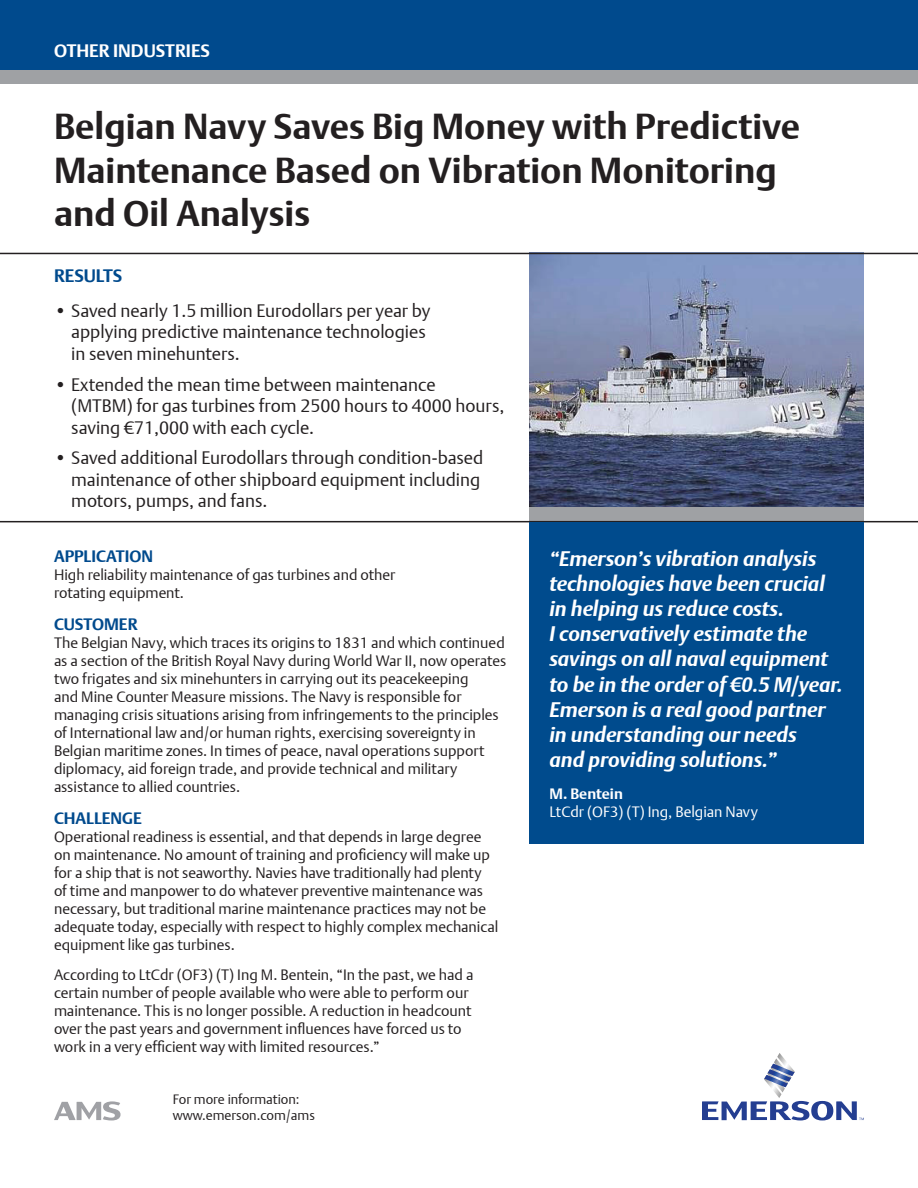
<style>
.page{position:relative;width:918px;height:1188px;background:#fff}
.page>*{position:absolute;margin:0;border:0;box-sizing:border-box;transform-origin:0 0}
.t1{font:700 36px/43.2px "DTL Argo T";color:#231f20}
.Blue_Quote{font:italic 700 21px/25.2px "DTL Argo T";color:#fff}
.t2{font:18px/21.6px "DTL Argo T Light";color:#231f20}
.t3{font:700 18px "DTL Argo T";color:#fff}
.t4{font:700 18px "DTL Argo T";color:#004a8d}
.Blue_Header_Text{font:700 16.5px "DTL Argo T";color:#004a8d}
.Body_Text{font:15px/18px "DTL Argo T Light";color:#231f20}
.Blue_Quote_-_Positio{font:15px/18px "DTL Argo T Light";color:#fff}
.t5{font:13.5px/16.2px "DTL Argo T Light";color:#231f20}
.s1{font-family:"DTL Argo T";font-weight:700}
</style>
<div class="page">
<div style="left:0;top:0;width:918px;height:73px;background:#004a8d"></div>
<div style="left:0;top:70px;width:918px;height:14px;background:#9fa1a4"></div>
<svg style="left:702px;top:1053px;width:162px;height:67px"></svg>
<svg style="left:54px;top:1101px;width:67px;height:19px"></svg>
<img style="left:529px;top:254px;width:335px;height:253px">
<hr style="left:0;top:253px;width:918px;height:1px;background:#231f20">
<div style="left:529px;top:507px;width:335px;height:14px;background:#9fa1a4"></div>
<hr style="left:0;top:521px;width:918px;height:1px;background:#231f20">
<div style="left:529px;top:522px;width:335px;height:322px;background:#004b8d"></div>
<p class="t3" style="left:54px;top:40px;width:158px">OTHER INDUSTRIES</p>
<p class="t1" style="left:54px;top:105px;width:748px">Belgian Navy Saves Big Money with Predictive<br>Maintenance Based on Vibration Monitoring and Oil Analysis</p>
<p class="t4" style="left:54px;top:265px;width:70px">RESULTS</p>
<p class="t2" style="left:71px;top:299px;width:361px;text-indent:-17px">• Saved nearly 1.5 million Eurodollars per year by applying predictive maintenance technologies in seven minehunters.</p>
<p class="t2" style="left:71px;top:373px;width:435px;text-indent:-17px">• Extended the mean time between maintenance<br>(MTBM) for gas turbines from 2500 hours to 4000 hours, saving €71,000 with each cycle.</p>
<p class="t2" style="left:71px;top:447px;width:414px;text-indent:-17px">• Saved additional Eurodollars through condition-based maintenance of other shipboard equipment including motors, pumps, and fans.</p>
<p class="Blue_Header_Text" style="left:54px;top:547px;width:101px">APPLICATION</p>
<p class="Body_Text" style="left:54px;top:566px;width:343px">High reliability maintenance of gas turbines and other rotating equipment.</p>
<p class="Blue_Header_Text" style="left:54px;top:614px;width:85px">CUSTOMER</p>
<p class="Body_Text" style="left:54px;top:634px;width:454px">The Belgian Navy, which traces its origins to 1831 and which continued as a section of the British Royal Navy during World War II, now operates two frigates and six minehunters in carrying out its peacekeeping<br>and Mine Counter Measure missions. The Navy is responsible for managing crisis situations arising from infringements to the principles of International law and/or human rights, exercising sovereignty in Belgian maritime zones. In times of peace, naval operations support diplomacy, aid foreign trade, and provide technical and military assistance to allied countries.</p>
<p class="Blue_Header_Text" style="left:54px;top:808px;width:89px">CHALLENGE</p>
<p class="Body_Text" style="left:54px;top:827px;width:446px">Operational readiness is essential, and that depends in large degree on maintenance. No amount of training and proficiency will make up for a ship that is not seaworthy. Navies have traditionally had plenty<br>of time and manpower to do whatever preventive maintenance was necessary, but traditional marine maintenance practices may not be adequate today, especially with respect to highly complex mechanical equipment like gas turbines.</p>
<p class="Body_Text" style="left:54px;top:965px;width:421px">According to LtCdr (OF3) (T) Ing M. Bentein, “In the past, we had a certain number of people available who were able to perform our maintenance. This is no longer possible. A reduction in headcount over the past years and government influences have forced us to work in a very efficient way with limited resources.”</p>
<p class="Blue_Quote" style="left:549px;top:546px;width:295px">“Emerson’s vibration analysis technologies have been crucial in helping us reduce costs.<br>I conservatively estimate the savings on all naval equipment to be in the order of €0.5 M/year.<br>Emerson is a real good partner in understanding our needs<br>and providing solutions.”</p>
<p class="Blue_Quote_-_Positio" style="left:549px;top:784px;width:210px"><span class="s1">M. Bentein<br></span>LtCdr (OF3) (T) Ing, Belgian Navy</p>
<p class="t5" style="left:173px;top:1091px;width:144px">For more information: www.emerson.com/ams</p>
</div>
